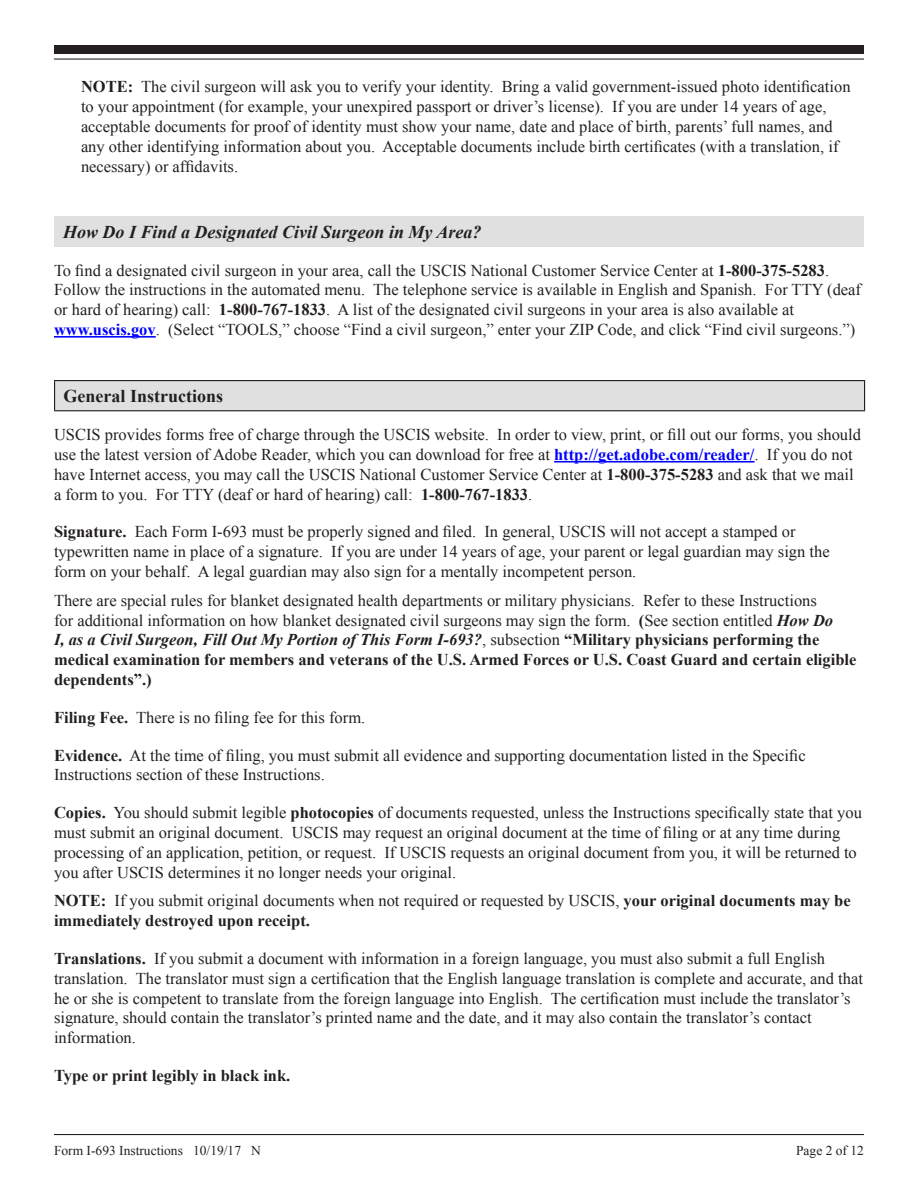
<style>
.page{position:relative;width:918px;height:1188px;background:#fff}
.page>*{position:absolute;margin:0;border:0;box-sizing:border-box;transform-origin:0 0}
.Sub_Heading_1{font:italic 700 18px "Times New Roman";color:#231f20}
.Section_Heading{font:700 18px "Times New Roman";color:#231f20}
.Body_Lead-in{font:16.5px/19.8px "Times New Roman";color:#231f20}
.Body_1{font:16.5px/19.8px "Times New Roman";color:#231f20}
.Body_Indent_1{font:16.5px/19.8px "Times New Roman";color:#231f20}
.Body_1-2{font:700 16.5px/19.8px "Times New Roman";color:#231f20}
.t1{font:13.5px "Times New Roman";color:#231f20}
.s1{font-weight:700}
.s2{font-weight:700;color:#00f}
.s3{font-weight:700;font-style:italic}
.s4{font-weight:400}
</style>
<div class="page">
<hr style="left:54px;top:1134px;width:810px;height:1px;background:#231f20">
<div style="left:54px;top:45px;width:810px;height:9px;background:#231f20"></div>
<hr style="left:54px;top:58px;width:810px;height:2px;background:#231f20">
<hr style="left:54px;top:336px;width:102px;height:2px;background:#00f">
<hr style="left:554px;top:461px;width:201px;height:2px;background:#00f">
<div style="left:54px;top:217px;width:810px;height:30px;background:#e0e0e0"></div>
<div style="left:55px;top:381px;width:810px;height:30px;background:#e0e0e0"></div>
<hr style="left:54px;top:380px;width:811px;height:1px;background:#231f20">
<svg style="left:54px;top:381px;width:1px;height:29px"></svg>
<svg style="left:864px;top:381px;width:1px;height:29px"></svg>
<hr style="left:54px;top:410px;width:811px;height:1px;background:#231f20">
<p class="Body_Indent_1" style="left:81px;top:77px;width:771px"><span class="s1">NOTE:</span> The civil surgeon will ask you to verify your identity. Bring a valid government-issued photo identification to your appointment (for example, your unexpired passport or driver’s license). If you are under 14 years of age, acceptable documents for proof of identity must show your name, date and place of birth, parents’ full names, and any other identifying information about you. Acceptable documents include birth certificates (with a translation, if necessary) or affidavits.</p>
<h2 class="Sub_Heading_1" style="left:63px;top:219px;width:420px">How Do I Find a Designated Civil Surgeon in My Area?</h2>
<p class="Body_1" style="left:54px;top:260px;width:809px">To find a designated civil surgeon in your area, call the USCIS National Customer Service Center at <span class="s1">1-800-375-5283</span>.<br>Follow the instructions in the automated menu. The telephone service is available in English and Spanish. For TTY (deaf or hard of hearing) call: <span class="s1">1-800-767-1833</span>. A list of the designated civil surgeons in your area is also available at <span class="s2">www.uscis.gov</span>. (Select “TOOLS,” choose “Find a civil surgeon,” enter your ZIP Code, and click “Find civil surgeons.”)</p>
<h1 class="Section_Heading" style="left:64px;top:383px;width:161px">General Instructions</h1>
<p class="Body_1" style="left:54px;top:424px;width:809px">USCIS provides forms free of charge through the USCIS website. In order to view, print, or fill out our forms, you should use the latest version of Adobe Reader, which you can download for free at <span class="s2">http://get.adobe.com/reader/</span>. If you do not have Internet access, you may call the USCIS National Customer Service Center at <span class="s1">1-800-375-5283</span> and ask that we mail a form to you. For TTY (deaf or hard of hearing) call: <span class="s1">1-800-767-1833</span>.</p>
<p class="Body_Lead-in" style="left:54px;top:522px;width:777px"><span class="s1">Signature.</span> Each Form I-693 must be properly signed and filed. In general, USCIS will not accept a stamped or typewritten name in place of a signature. If you are under 14 years of age, your parent or legal guardian may sign the form on your behalf. A legal guardian may also sign for a mentally incompetent person.</p>
<p class="Body_1" style="left:54px;top:590px;width:804px">There are special rules for blanket designated health departments or military physicians. Refer to these Instructions<br>for additional information on how blanket designated civil surgeons may sign the form. <span class="s1">(</span>See section entitled <span class="s3">How Do<br>I, as a Civil Surgeon, Fill Out My Portion of This Form I-693?</span>, subsection <span class="s1">“Military physicians performing the medical examination for members and veterans of the U.S. Armed Forces or U.S. Coast Guard and certain eligible dependents”.)</span></p>
<p class="Body_Lead-in" style="left:54px;top:707px;width:313px"><span class="s1">Filing Fee.</span> There is no filing fee for this form.</p>
<p class="Body_Lead-in" style="left:54px;top:745px;width:753px"><span class="s1">Evidence.</span> At the time of filing, you must submit all evidence and supporting documentation listed in the Specific<br>Instructions section of these Instructions.</p>
<p class="Body_Lead-in" style="left:54px;top:802px;width:810px"><span class="s1">Copies.</span> You should submit legible <span class="s1">photocopies</span> of documents requested, unless the Instructions specifically state that you must submit an original document. USCIS may request an original document at the time of filing or at any time during processing of an application, petition, or request. If USCIS requests an original document from you, it will be returned to you after USCIS determines it no longer needs your original.</p>
<p class="Body_1-2" style="left:54px;top:891px;width:798px">NOTE: <span class="s4">If you submit original documents when not required or requested by USCIS,</span> your original documents may be immediately destroyed upon receipt.</p>
<p class="Body_Lead-in" style="left:54px;top:948px;width:810px"><span class="s1">Translations.</span> If you submit a document with information in a foreign language, you must also submit a full English translation. The translator must sign a certification that the English language translation is complete and accurate, and that he or she is competent to translate from the foreign language into English. The certification must include the translator’s signature, should contain the translator’s printed name and the date, and it may also contain the translator’s contact information.</p>
<p class="Body_1-2" style="left:54px;top:1065px;width:238px">Type or print legibly in black ink.</p>
<p class="t1" style="left:54px;top:1141px;width:208px">Form I-693 Instructions 10/19/17 N</p>
<p class="t1" style="left:796px;top:1141px;width:69px">Page 2 of 12</p>
</div>
